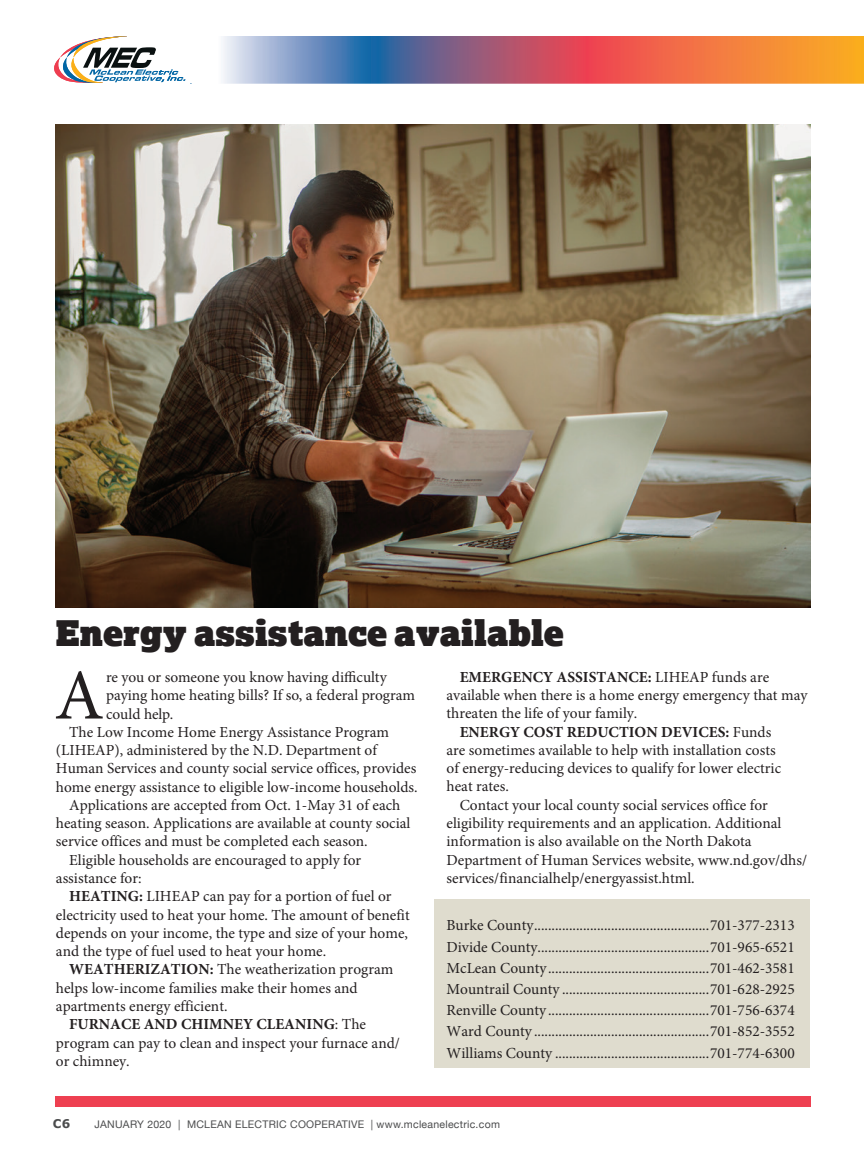
<style>
.page{position:relative;width:864px;height:1161px;background:#fff}
.page>*{position:absolute;margin:0;border:0;box-sizing:border-box;transform-origin:0 0}
.t1{font:71.7px "Minion Pro";color:#231f20}
.t2{font:35.1px "Lexia Advertising";color:#231f20}
.t3{font:15.3px/21.1px "Minion Pro";color:#231f20;text-align:justify}
.t4{font:700 15.3px "Minion Pro";color:#231f20}
.t5{font:700 12px "Verdana";color:#4b4c4d}
.t6{font:10.5px "Helvetica Neue";letter-spacing:.025em;color:#4b4c4d}
.s1{font-weight:400}
.s2{font-weight:700}
</style>
<div class="page">
<div style="left:56px;top:1097px;width:756px;height:10px;background:#ee4051"></div>
<div style="left:434px;top:899px;width:376px;height:169px;background:#dfdcce"></div>
<img style="left:56px;top:125px;width:755px;height:483px">
<img style="left:223px;top:36px;width:641px;height:48px">
<svg style="left:54px;top:36px;width:138px;height:48px"></svg>
<h2 class="t2" style="left:56px;top:610px;width:510px">Energy assistance available</h2>
<h1 class="t1" style="left:54px;top:648px;width:51px">A</h1>
<p class="t3" style="left:106px;top:667px;width:282px">re you or someone you know having difficulty</p>
<p class="t4" style="left:460px;top:666px;width:311px">EMERGENCY ASSISTANCE: <span class="s1">LIHEAP funds are</span></p>
<p class="t3" style="left:447px;top:685px;width:362px">available when there is a home energy emergency that may</p>
<p class="t3" style="left:447px;top:703px;width:192px">threaten the life of your family.</p>
<p class="t4" style="left:460px;top:721px;width:313px">ENERGY COST REDUCTION DEVICES: <span class="s1">Funds</span></p>
<p class="t3" style="left:447px;top:740px;width:331px">are sometimes available to help with installation costs</p>
<p class="t3" style="left:447px;top:758px;width:336px">of energy-reducing devices to qualify for lower electric</p>
<p class="t3" style="left:447px;top:776px;width:64px">heat rates.</p>
<p class="t3" style="left:460px;top:794px;width:310px">Contact your local county social services office for</p>
<p class="t3" style="left:447px;top:813px;width:336px">eligibility requirements and an application. Additional</p>
<p class="t3" style="left:447px;top:831px;width:307px">information is also available on the North Dakota</p>
<p class="t3" style="left:447px;top:849px;width:362px">Department of Human Services website, www.nd.gov/dhs/</p>
<p class="t3" style="left:447px;top:867px;width:250px">services/financialhelp/energyassist.html.</p>
<p class="t3" style="left:447px;top:915px;width:350px">Burke County..................................................701-377-2313<br>Divide County.................................................701-965-6521<br>McLean County..............................................701-462-3581<br>Mountrail County ..........................................701-628-2925<br>Renville County..............................................701-756-6374<br>Ward County ..................................................701-852-3552<br>Williams County ............................................701-774-6300</p>
<p class="t3" style="left:106px;top:685px;width:310px">paying home heating bills? If so, a federal program</p>
<p class="t3" style="left:106px;top:703px;width:69px">could help.</p>
<p class="t3" style="left:69px;top:721px;width:322px">The Low Income Home Energy Assistance Program</p>
<p class="t3" style="left:56px;top:740px;width:323px">(LIHEAP), administered by the N.D. Department of</p>
<p class="t3" style="left:56px;top:758px;width:362px">Human Services and county social service offices, provides</p>
<p class="t3" style="left:56px;top:776px;width:363px">home energy assistance to eligible low-income households.</p>
<p class="t3" style="left:69px;top:795px;width:333px">Applications are accepted from Oct. 1-May 31 of each</p>
<p class="t3" style="left:56px;top:813px;width:356px">heating season. Applications are available at county social</p>
<p class="t3" style="left:56px;top:831px;width:313px">service offices and must be completed each season.</p>
<p class="t3" style="left:69px;top:849px;width:294px">Eligible households are encouraged to apply for</p>
<p class="t3" style="left:56px;top:868px;width:87px">assistance for:</p>
<p class="t3" style="left:69px;top:886px;width:324px"><span class="s2">HEATING:</span> LIHEAP can pay for a portion of fuel or</p>
<p class="t3" style="left:56px;top:904px;width:355px">electricity used to heat your home. The amount of benefit</p>
<p class="t3" style="left:56px;top:922px;width:354px">depends on your income, the type and size of your home,</p>
<p class="t3" style="left:56px;top:941px;width:272px">and the type of fuel used to heat your home.</p>
<p class="t3" style="left:69px;top:959px;width:326px"><span class="s2">WEATHERIZATION:</span> The weatherization program</p>
<p class="t3" style="left:56px;top:977px;width:303px">helps low-income families make their homes and</p>
<p class="t3" style="left:56px;top:996px;width:173px">apartments energy efficient.</p>
<p class="t4" style="left:69px;top:1014px;width:298px">FURNACE AND CHIMNEY CLEANING<span class="s1">: The</span></p>
<p class="t3" style="left:56px;top:1032px;width:346px">program can pay to clean and inspect your furnace and/</p>
<p class="t3" style="left:56px;top:1050px;width:75px">or chimney.</p>
<p class="t5" style="left:53px;top:1116px;width:19px">C6</p>
<p class="t6" style="left:94px;top:1116px;width:407px">JANUARY 2020 | MCLEAN ELECTRIC COOPERATIVE | www.mcleanelectric.com</p>
</div>
